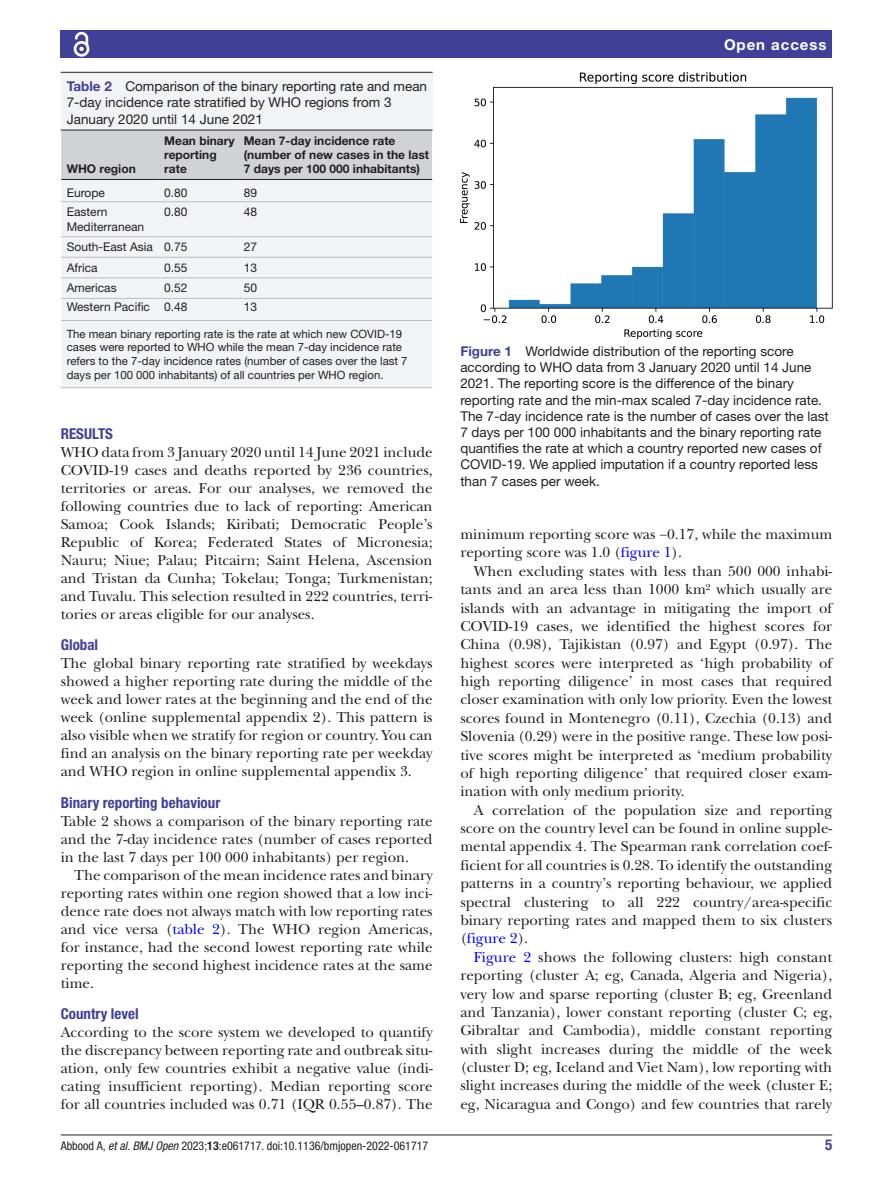
<style>
.page{position:relative;width:893px;height:1191px;background:#fff}
.page>*{position:absolute;margin:0;border:0;box-sizing:border-box;transform-origin:0 0}
.t1{font:15px/18px "New Baskerville";color:#231f20;text-align:justify}
.t2{font:700 condensed 15px "Helvetica Neue LT Std";color:#414099}
.t3{font:700 15px "Helvetica Neue LT Std";letter-spacing:.065em;color:#fff}
.t4{font:13.5px/16.2px "Helvetica Neue LT Std";color:#231f20}
.t5{font:700 12px/14.4px "Helvetica Neue LT Std";color:#231f20}
.t6{font:12px/14.4px "Helvetica Neue LT Std";color:#231f20}
.t7{font:condensed 12px "Helvetica Neue LT Std";color:#231f20}
.t8{font:11.4px/13.6px "Helvetica Neue LT Std";color:#231f20}
.s1{font-weight:700;color:#414099}
.s2{color:#00f}
.s3{font-style:italic}
.s4{font-weight:700}
</style>
<div class="page">
<hr style="left:61px;top:1134px;width:771px;height:1px;background:#231f20">
<div style="left:61px;top:31px;width:771px;height:27px;background:#414099"></div>
<svg style="left:73px;top:31px;width:17px;height:26px"></svg>
<div style="left:61px;top:73px;width:372px;height:315px;background:#f2f3f4"></div>
<hr style="left:61px;top:72px;width:372px;height:1px;background:#231f20">
<hr style="left:61px;top:236px;width:97px;height:1px;background:#bcbdc0">
<hr style="left:158px;top:236px;width:80px;height:1px;background:#bcbdc0">
<hr style="left:238px;top:236px;width:194px;height:1px;background:#bcbdc0">
<hr style="left:61px;top:257px;width:97px;height:1px;background:#bcbdc0">
<hr style="left:158px;top:257px;width:80px;height:1px;background:#bcbdc0">
<hr style="left:238px;top:257px;width:194px;height:1px;background:#bcbdc0">
<hr style="left:61px;top:277px;width:97px;height:1px;background:#bcbdc0">
<hr style="left:158px;top:277px;width:80px;height:1px;background:#bcbdc0">
<hr style="left:238px;top:277px;width:194px;height:1px;background:#bcbdc0">
<hr style="left:61px;top:298px;width:97px;height:1px;background:#bcbdc0">
<hr style="left:158px;top:298px;width:80px;height:1px;background:#bcbdc0">
<hr style="left:238px;top:298px;width:194px;height:1px;background:#bcbdc0">
<hr style="left:61px;top:320px;width:97px;height:1px;background:#bcbdc0">
<hr style="left:61px;top:387px;width:97px;height:1px;background:#bcbdc0">
<hr style="left:158px;top:387px;width:80px;height:1px;background:#bcbdc0">
<hr style="left:238px;top:387px;width:195px;height:1px;background:#bcbdc0">
<hr style="left:158px;top:320px;width:80px;height:1px;background:#bcbdc0">
<hr style="left:238px;top:320px;width:194px;height:1px;background:#bcbdc0">
<svg style="left:60px;top:130px;width:373px;height:72px"></svg>
<hr style="left:432px;top:202px;width:1px;height:35px;background:#fff">
<svg style="left:432px;top:238px;width:1px;height:82px"></svg>
<hr style="left:432px;top:320px;width:1px;height:67px;background:#fff">
<img style="left:460px;top:73px;width:372px;height:265px">
<p class="t4" style="left:67px;top:77px;width:362px"><span class="s1">Table 2</span> Comparison of the binary reporting rate and mean<br>7-day incidence rate stratified by WHO regions from 3<br>January 2020 until 14 June 2021</p>
<p class="t5" style="left:67px;top:162px;width:71px">WHO region</p>
<p class="t5" style="left:164px;top:133px;width:72px">Mean binary reporting rate</p>
<p class="t5" style="left:244px;top:133px;width:187px">Mean 7-day incidence rate (number of new cases in the last<br>7 days per 100 000 inhabitants)</p>
<p class="t6" style="left:67px;top:186px;width:40px">Europe</p>
<p class="t6" style="left:164px;top:186px;width:25px">0.80</p>
<p class="t6" style="left:244px;top:186px;width:15px">89</p>
<p class="t6" style="left:67px;top:205px;width:79px">Eastern<br>Mediterranean</p>
<p class="t6" style="left:164px;top:205px;width:25px">0.80</p>
<p class="t6" style="left:244px;top:205px;width:15px">48</p>
<p class="t6" style="left:67px;top:240px;width:122px">South-East Asia 0.75</p>
<p class="t6" style="left:244px;top:240px;width:15px">27</p>
<p class="t6" style="left:67px;top:260px;width:32px">Africa</p>
<p class="t6" style="left:164px;top:260px;width:25px">0.55</p>
<p class="t6" style="left:244px;top:260px;width:15px">13</p>
<p class="t6" style="left:67px;top:281px;width:52px">Americas</p>
<p class="t6" style="left:164px;top:281px;width:25px">0.52</p>
<p class="t6" style="left:244px;top:281px;width:15px">50</p>
<p class="t6" style="left:67px;top:300px;width:122px">Western Pacific 0.48</p>
<p class="t6" style="left:244px;top:300px;width:15px">13</p>
<p class="t8" style="left:67px;top:326px;width:342px">The mean binary reporting rate is the rate at which new COVID-19 cases were reported to WHO while the mean 7-day incidence rate refers to the 7-day incidence rates (number of cases over the last 7 days per 100 000 inhabitants) of all countries per WHO region.</p>
<p class="t2" style="left:61px;top:424px;width:54px">RESULTS</p>
<p class="t1" style="left:61px;top:443px;width:373px">WHO data from 3 January 2020 until 14 June 2021 include COVID-19 cases and deaths reported by 236 countries, territories or areas. For our analyses, we removed the following countries due to lack of reporting: American Samoa; Cook Islands; Kiribati; Democratic People’s Republic of Korea; Federated States of Micronesia; Nauru; Niue; Palau; Pitcairn; Saint Helena, Ascension and Tristan da Cunha; Tokelau; Tonga; Turkmenistan; and Tuvalu. This selection resulted in 222 countries, terri&shy;tories or areas eligible for our analyses.</p>
<p class="t2" style="left:61px;top:636px;width:39px">Global</p>
<p class="t1" style="left:61px;top:654px;width:373px">The global binary reporting rate stratified by weekdays showed a higher reporting rate during the middle of the week and lower rates at the beginning and the end of the week (online supplemental appendix 2). This pattern is also visible when we stratify for region or country. You can find an analysis on the binary reporting rate per weekday and WHO region in online supplemental appendix 3.</p>
<p class="t2" style="left:61px;top:793px;width:161px">Binary reporting behaviour</p>
<p class="t1" style="left:61px;top:812px;width:373px">Table 2 shows a comparison of the binary reporting rate and the 7-day incidence rates (number of cases reported in the last 7 days per 100 000 inhabitants) per region.</p>
<p class="t1" style="left:61px;top:866px;width:373px;text-indent:14px">The comparison of the mean incidence rates and binary reporting rates within one region showed that a low inci&shy;dence rate does not always match with low reporting rates and vice versa (<span class="s2">table 2</span>). The WHO region Americas, for instance, had the second lowest reporting rate while reporting the second highest incidence rates at the same time.</p>
<p class="t2" style="left:61px;top:1005px;width:79px">Country level</p>
<p class="t1" style="left:61px;top:1023px;width:373px">According to the score system we developed to quantify the discrepancy between reporting rate and outbreak situ&shy;ation, only few countries exhibit a negative value (indi&shy;cating insufficient reporting). Median reporting score for all countries included was 0.71 (IQR 0.55–0.87). The</p>
<p class="t3" style="left:724px;top:35px;width:104px">Open access</p>
<p class="t4" style="left:460px;top:343px;width:370px"><span class="s1">Figure 1</span> Worldwide distribution of the reporting score according to WHO data from 3 January 2020 until 14 June 2021. The reporting score is the difference of the binary reporting rate and the min-max scaled 7-day incidence rate.<br>The 7-day incidence rate is the number of cases over the last 7 days per 100 000 inhabitants and the binary reporting rate quantifies the rate at which a country reported new cases of COVID-19. We applied imputation if a country reported less than 7 cases per week.</p>
<p class="t1" style="left:460px;top:525px;width:373px">minimum reporting score was −0.17, while the maximum reporting score was 1.0 (<span class="s2">figure 1</span>).</p>
<p class="t1" style="left:460px;top:562px;width:373px;line-height:18.5px;text-indent:13px">When excluding states with less than 500 000 inhabi&shy;tants and an area less than 1000 km² which usually are islands with an advantage in mitigating the import of COVID-19 cases, we identified the highest scores for China (0.98), Tajikistan (0.97) and Egypt (0.97). The highest scores were interpreted as ‘high probability of high reporting diligence’ in most cases that required closer examination with only low priority. Even the lowest scores found in Montenegro (0.11), Czechia (0.13) and Slovenia (0.29) were in the positive range. These low posi&shy;tive scores might be interpreted as ‘medium probability of high reporting diligence’ that required closer exam&shy;ination with only medium priority.</p>
<p class="t1" style="left:460px;top:800px;width:373px;text-indent:13px">A correlation of the population size and reporting score on the country level can be found in online supple&shy;mental appendix 4. The Spearman rank correlation coef&shy;ficient for all countries is 0.28. To identify the outstanding patterns in a country’s reporting behaviour, we applied spectral clustering to all 222 country/area-specific binary reporting rates and mapped them to six clusters (<span class="s2">figure 2</span>).</p>
<p class="t1" style="left:460px;top:947px;width:373px;text-indent:13px"><span class="s2">Figure 2</span> shows the following clusters: high constant reporting (cluster A; eg, Canada, Algeria and Nigeria), very low and sparse reporting (cluster B; eg, Greenland and Tanzania), lower constant reporting (cluster C; eg, Gibraltar and Cambodia), middle constant reporting with slight increases during the middle of the week (cluster D; eg, Iceland and Viet Nam), low reporting with slight increases during the middle of the week (cluster E; eg, Nicaragua and Congo) and few countries that rarely</p>
<p class="t7" style="left:61px;top:1138px;width:369px">Abbood A, <span class="s3">et al</span>. <span class="s3">BMJ Open</span> 2023;<span class="s4">13</span>:e061717. doi:10.1136/bmjopen-2022-061717</p>
<p class="t2" style="left:825px;top:1135px;width:9px">5</p>
</div>
